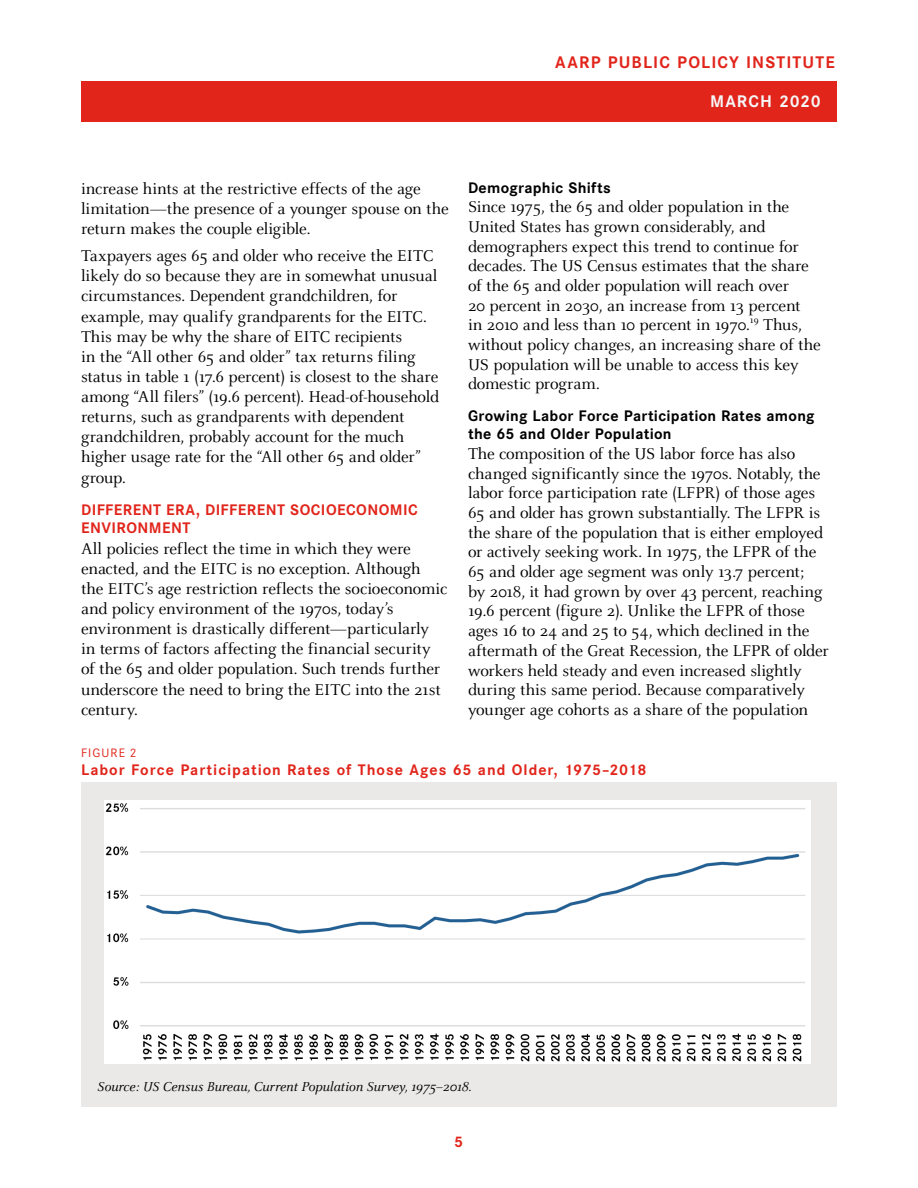
<style>
.page{position:relative;width:918px;height:1188px;background:#fff}
.page>*{position:absolute;margin:0;border:0;box-sizing:border-box;transform-origin:0 0}
.t1{font:17.25px/20.1px "Celeste Pro";letter-spacing:-.01em;color:#000}
.t2{font:700 16.5px "Corporate S";letter-spacing:.07em;color:#e1251b}
.t3{font:700 16.5px "Corporate S";letter-spacing:.07em;color:#f6f6f7}
.t4{font:700 15px/18.1px "Corporate S";letter-spacing:.02em;color:#000}
.t5{font:700 15px "Corporate S";letter-spacing:.065em;color:#e1251b}
.t6{font:700 15px/18.6px "Corporate S";letter-spacing:.04em;color:#e1251b}
.t7{font:italic 14.25px "Celeste Pro";letter-spacing:-.005em;color:#000}
.t8{font:12px "Corporate S";letter-spacing:.09em;color:#e1251b}
</style>
<div class="page">
<div style="left:81px;top:81px;width:756px;height:41px;background:#e1251b"></div>
<div style="left:81px;top:783px;width:756px;height:324px;background:#eae9e8"></div>
<img style="left:105px;top:801px;width:705px;height:263px">
<p class="t2" style="left:555px;top:52px;width:281px">AARP PUBLIC POLICY INSTITUTE</p>
<p class="t3" style="left:710px;top:92px;width:112px">MARCH 2020</p>
<p class="t1" style="left:81px;top:178px;width:369px">increase hints at the restrictive effects of the age limitation—the presence of a younger spouse on the return makes the couple eligible.</p>
<p class="t1" style="left:81px;top:246px;width:360px">Taxpayers ages 65 and older who receive the EITC likely do so because they are in somewhat unusual circumstances. Dependent grandchildren, for example, may qualify grandparents for the EITC.<br>This may be why the share of EITC recipients<br>in the “All other 65 and older” tax returns filing status in table 1 (17.6 percent) is closest to the share among “All filers” (19.6 percent). Head-of-household returns, such as grandparents with dependent grandchildren, probably account for the much higher usage rate for the “All other 65 and older” group.</p>
<h2 class="t6" style="left:81px;top:501px;width:338px">DIFFERENT ERA, DIFFERENT SOCIOECONOMIC<br>ENVIRONMENT</h2>
<p class="t1" style="left:81px;top:538px;width:368px">All policies reflect the time in which they were enacted, and the EITC is no exception. Although the EITC’s age restriction reflects the socioeconomic and policy environment of the 1970s, today’s environment is drastically different—particularly in terms of factors affecting the financial security of the 65 and older population. Such trends further underscore the need to bring the EITC into the 21st century.</p>
<h3 class="t4" style="left:468px;top:179px;width:144px">Demographic Shifts</h3>
<p class="t1" style="left:468px;top:197px;width:354px;line-height:19.6px">Since 1975, the 65 and older population in the United States has grown considerably, and demographers expect this trend to continue for decades. The US Census estimates that the share of the 65 and older population will reach over<br>20 percent in 2030, an increase from 13 percent<br>in 2010 and less than 10 percent in 1970.<sup>19</sup> Thus, without policy changes, an increasing share of the US population will be unable to access this key domestic program.</p>
<h3 class="t4" style="left:468px;top:407px;width:348px">Growing Labor Force Participation Rates among the 65 and Older Population</h3>
<p class="t1" style="left:468px;top:444px;width:357px;line-height:19.6px">The composition of the US labor force has also changed significantly since the 1970s. Notably, the labor force participation rate (LFPR) of those ages 65 and older has grown substantially. The LFPR is the share of the population that is either employed or actively seeking work. In 1975, the LFPR of the 65 and older age segment was only 13.7 percent; by 2018, it had grown by over 43 percent, reaching 19.6 percent (figure 2). Unlike the LFPR of those</p>
<p class="t1" style="left:468px;top:621px;width:363px;line-height:19.6px">ages 16 to 24 and 25 to 54, which declined in the aftermath of the Great Recession, the LFPR of older workers held steady and even increased slightly during this same period. Because comparatively younger age cohorts as a share of the population</p>
<p class="t8" style="left:81px;top:745px;width:57px">FIGURE 2</p>
<p class="t5" style="left:81px;top:760px;width:567px">Labor Force Participation Rates of Those Ages 65 and Older, 1975–2018</p>
<p class="t7" style="left:97px;top:1078px;width:376px">Source: US Census Bureau, Current Population Survey, 1975–2018.</p>
<p class="t6" style="left:454px;top:1133px;width:11px">5</p>
</div>
